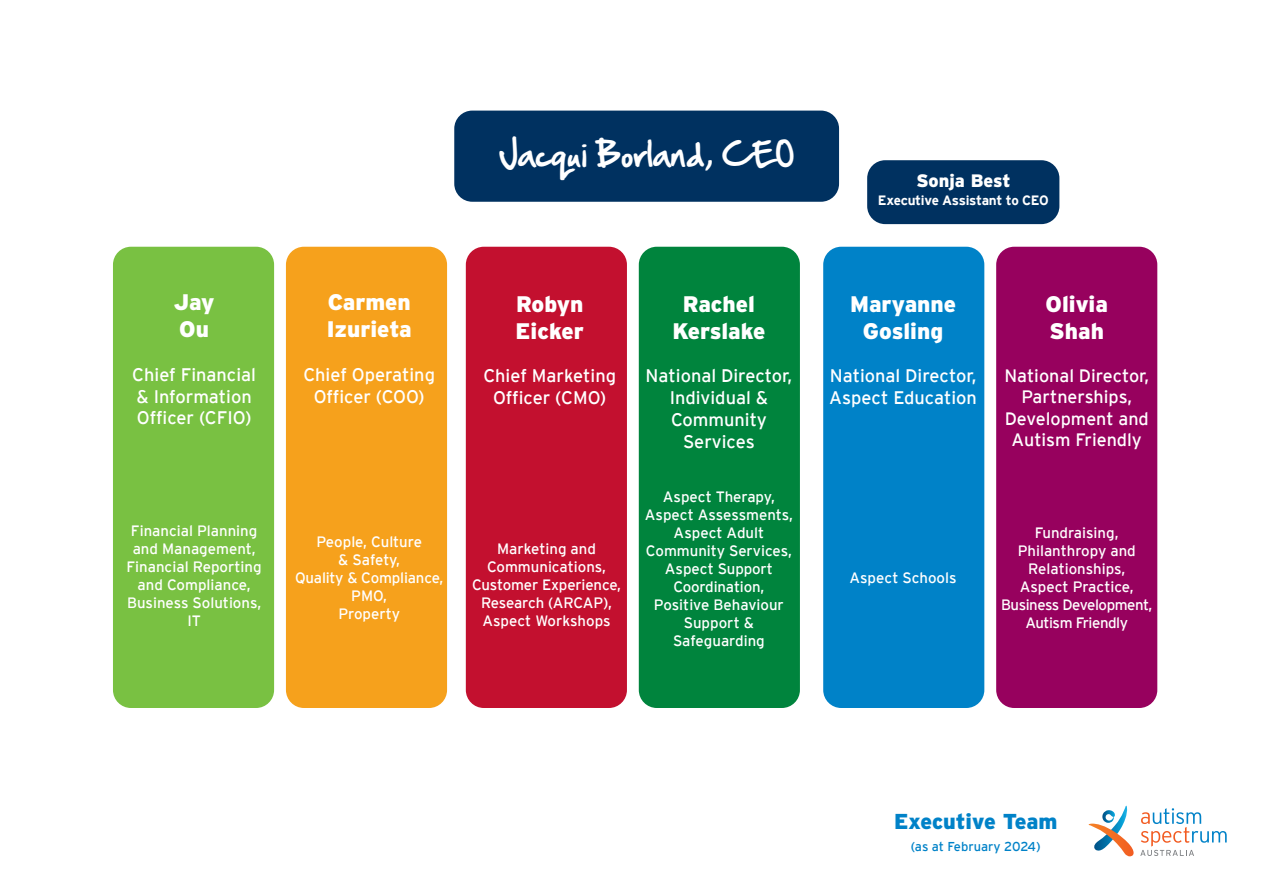
<style>
.page{position:relative;width:1263px;height:893px;background:#fff}
.page>*{position:absolute;margin:0;border:0;box-sizing:border-box;transform-origin:0 0}
.t1{font:29.1px "Hand Of Sean";color:#fff}
.t2{font:900 22.5px "Interstate";color:#fff}
.t3{font:900 21.6px "Interstate";color:#0082c8}
.t4{font:18.15px/21.8px "Interstate";color:#fff;text-align:center}
.t5{font:18px/21.5px "Interstate";color:#fff;text-align:center}
.t6{font:900 18px "Interstate";letter-spacing:-.01em;color:#fff}
.t7{font:15px/18px "Interstate";color:#fff;text-align:center}
.t8{font:15px/18px "Interstate";letter-spacing:-.03em;color:#fff;text-align:center}
.t9{font:700 13.5px "Interstate";letter-spacing:-.025em;color:#fff}
.t10{font:12.9px "Interstate";color:#0082c8}
</style>
<div class="page">
<div style="left:113px;top:247px;width:161px;height:461px;background:#79c142;border-radius:18px"></div>
<div style="left:466px;top:247px;width:161px;height:461px;background:#c3102f;border-radius:18px"></div>
<div style="left:823px;top:247px;width:161px;height:461px;background:#0082c8;border-radius:18px"></div>
<div style="left:286px;top:247px;width:161px;height:461px;background:#f6a11c;border-radius:18px"></div>
<div style="left:639px;top:247px;width:161px;height:461px;background:#00843d;border-radius:18px"></div>
<div style="left:996px;top:247px;width:161px;height:461px;background:#97015e;border-radius:18px"></div>
<div style="left:454px;top:111px;width:385px;height:91px;background:#003160;border-radius:18px"></div>
<div style="left:867px;top:160px;width:192px;height:64px;background:#003160;border-radius:18px"></div>
<svg style="left:1088px;top:806px;width:139px;height:50px"></svg>
<p class="t1" style="left:499px;top:128px;width:297px">Jacqui Borland, CEO</p>
<p class="t2" style="left:174px;top:289px;width:42px">Jay</p>
<p class="t2" style="left:179px;top:316px;width:31px">Ou</p>
<p class="t4" style="left:132px;top:363px;width:125px;text-align:left">Chief Financial &amp; Information<br>Officer (CFIO)</p>
<p class="t7" style="left:127px;top:521px;width:137px">Financial Planning and Management,<br>Financial Reporting and Compliance,<br>Business Solutions,<br>IT</p>
<p class="t2" style="left:328px;top:289px;width:85px">Carmen</p>
<p class="t2" style="left:327px;top:316px;width:86px">Izurieta</p>
<p class="t4" style="left:303px;top:363px;width:133px">Chief Operating<br>Officer (COO)</p>
<p class="t7" style="left:316px;top:532px;width:107px">People, Culture</p>
<p class="t7" style="left:338px;top:550px;width:63px">&amp; Safety,</p>
<p class="t7" style="left:295px;top:568px;width:150px">Quality &amp; Compliance,</p>
<p class="t7" style="left:351px;top:586px;width:37px">PMO,</p>
<p class="t7" style="left:338px;top:604px;width:63px">Property</p>
<p class="t2" style="left:516px;top:291px;width:69px">Robyn</p>
<p class="t2" style="left:516px;top:318px;width:70px">Eicker</p>
<p class="t4" style="left:483px;top:365px;width:134px">Chief Marketing<br>Officer (CMO)</p>
<p class="t7" style="left:487px;top:540px;width:121px">Marketing and<br>Communications,</p>
<p class="t7" style="left:472px;top:576px;width:151px">Customer Experience,<br>Research (ARCAP),<br>Aspect Workshops</p>
<p class="t2" style="left:683px;top:291px;width:74px">Rachel</p>
<p class="t2" style="left:672px;top:318px;width:95px">Kerslake</p>
<p class="t4" style="left:646px;top:365px;width:148px">National Director,<br>Individual &amp;</p>
<p class="t4" style="left:671px;top:408px;width:97px">Community</p>
<p class="t4" style="left:683px;top:430px;width:73px">Services</p>
<p class="t7" style="left:663px;top:487px;width:113px">Aspect Therapy,</p>
<p class="t7" style="left:645px;top:505px;width:150px">Aspect Assessments,</p>
<p class="t7" style="left:646px;top:523px;width:147px">Aspect Adult<br>Community Services,</p>
<p class="t7" style="left:665px;top:559px;width:109px">Aspect Support<br>Coordination,</p>
<p class="t7" style="left:654px;top:595px;width:131px">Positive Behaviour<br>Support &amp;<br>Safeguarding</p>
<p class="t6" style="left:916px;top:171px;width:95px">Sonja Best</p>
<p class="t9" style="left:878px;top:193px;width:172px">Executive Assistant to CEO</p>
<p class="t2" style="left:850px;top:291px;width:107px">Maryanne</p>
<p class="t2" style="left:863px;top:318px;width:82px">Gosling</p>
<p class="t4" style="left:829px;top:365px;width:149px;text-align:left">National Director,<br>Aspect Education</p>
<p class="t2" style="left:1045px;top:291px;width:64px">Olivia</p>
<p class="t2" style="left:1049px;top:318px;width:56px">Shah</p>
<p class="t5" style="left:1004px;top:365px;width:146px">National Director,<br>Partnerships,<br>Development and<br>Autism Friendly</p>
<p class="t7" style="left:849px;top:568px;width:109px">Aspect Schools</p>
<p class="t7" style="left:1035px;top:523px;width:85px">Fundraising,</p>
<p class="t7" style="left:1018px;top:541px;width:120px">Philanthropy and</p>
<p class="t7" style="left:1028px;top:559px;width:99px">Relationships,</p>
<p class="t7" style="left:1020px;top:577px;width:115px">Aspect Practice,</p>
<p class="t8" style="left:1001px;top:595px;width:153px">Business Development,<br>Autism Friendly</p>
<p class="t3" style="left:894px;top:809px;width:165px">Executive Team</p>
<p class="t10" style="left:911px;top:839px;width:131px">(as at February 2024)</p>
</div>
